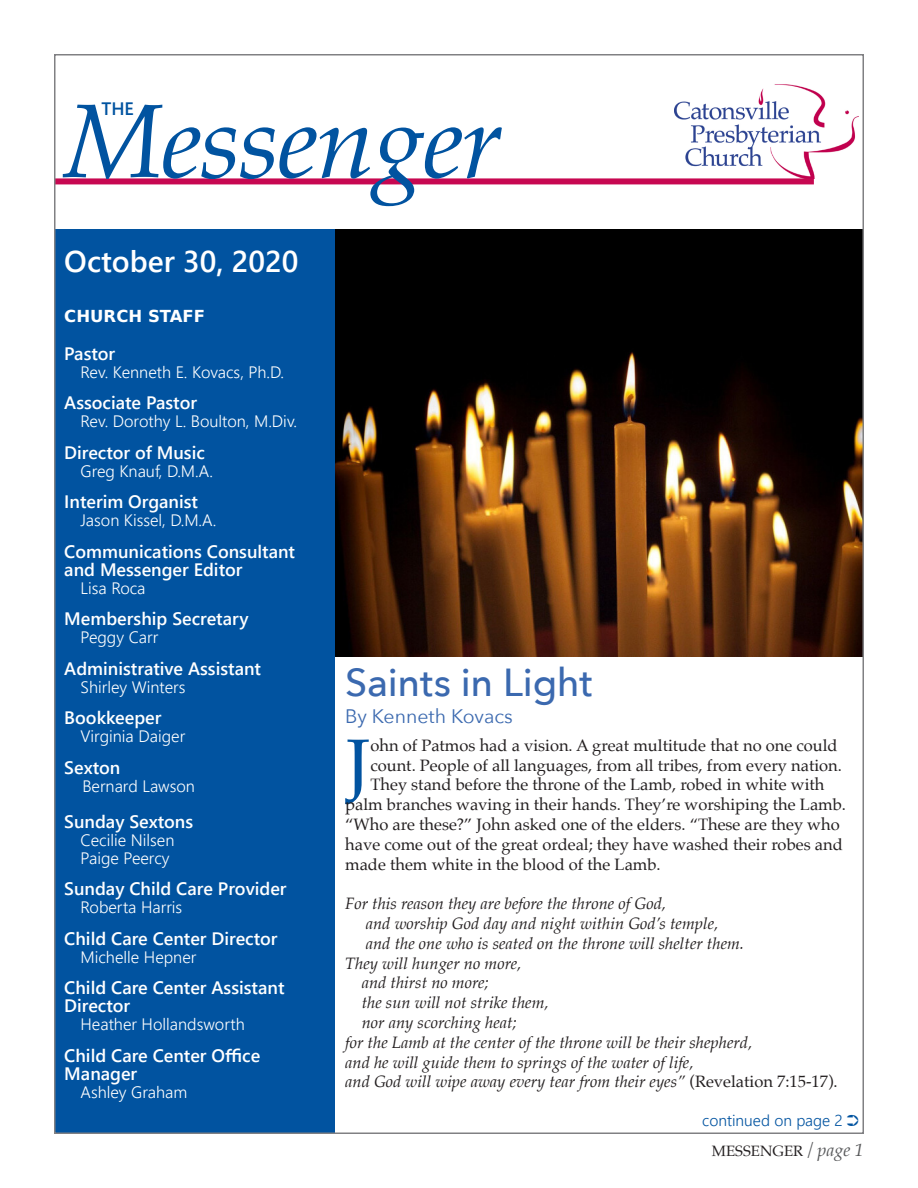
<style>
.page{position:relative;width:918px;height:1188px;background:#fff}
.page>*{position:absolute;margin:0;border:0;box-sizing:border-box;transform-origin:0 0}
.t1{font:italic 105px "Palatino";letter-spacing:-.02em;color:#0153a0}
.Body_Front_Page_Intr{font:73.2px "Palatino";color:#0153a0}
.Sidebar_headline{font:500 39px "Avenir Next";letter-spacing:-.01em;color:#3b69af}
.t2{font:30px "Webly Sleek UI Semibold";color:#fff}
.Sidebar_headline-2{font:19.5px "Avenir Next";color:#3b69af}
.t3{font:18px/18px "Webly Sleek UI Semibold";color:#fff}
.t4{font:18px "Webly Sleek UI Semibold";color:#0153a0}
.Body_Front_Page_Intr-2{font:italic 16.5px "Palatino";color:#231f20}
.Body_Front_Page_Intr-3{font:16.5px "Palatino";color:#231f20}
.Name{font:16.5px "Webly Sleek UI Semilight";color:#fff}
.t5{font:700 16.5px "Bitstream Vera Sans";color:#fff}
.t6{font:15.75px "Webly Sleek UI Semilight";color:#0153a0}
.t7{font:15px "Palatino";color:#231f20}
.s1{font-style:normal}
.s2{font-style:italic;font-size:18px;color:#57585a}
</style>
<div class="page">
<img style="left:335px;top:230px;width:526px;height:427px">
<img style="left:675px;top:84px;width:183px;height:94px">
<div style="left:56px;top:230px;width:279px;height:903px;background:#0153a0"></div>
<div style="left:55px;top:178px;width:759px;height:6px;background:#c70851"></div>
<p class="t4" style="left:101px;top:95px;width:34px">THE</p>
<p class="t1" style="left:64px;top:53px;width:440px">Messenger</p>
<p class="t2" style="left:64px;top:239px;width:236px">October 30, 2020</p>
<p class="t5" style="left:64px;top:307px;width:142px">CHURCH STAFF</p>
<p class="t3" style="left:64px;top:344px;width:52px">Pastor</p>
<p class="Name" style="left:81px;top:360px;width:205px">Rev. Kenneth E. Kovacs, Ph.D.</p>
<p class="t3" style="left:64px;top:393px;width:134px">Associate Pastor</p>
<p class="Name" style="left:81px;top:409px;width:218px">Rev. Dorothy L. Boulton, M.Div.</p>
<p class="t3" style="left:64px;top:443px;width:142px">Director of Music</p>
<p class="Name" style="left:81px;top:459px;width:134px">Greg Knauf, D.M.A.</p>
<p class="t3" style="left:64px;top:492px;width:135px">Interim Organist</p>
<p class="Name" style="left:81px;top:508px;width:137px">Jason Kissel, D.M.A.</p>
<p class="t3" style="left:64px;top:542px;width:232px">Communications Consultant and Messenger Editor</p>
<p class="Name" style="left:81px;top:576px;width:67px">Lisa Roca</p>
<p class="t3" style="left:64px;top:609px;width:186px">Membership Secretary</p>
<p class="Name" style="left:81px;top:625px;width:79px">Peggy Carr</p>
<p class="t3" style="left:64px;top:659px;width:198px">Administrative Assistant</p>
<p class="Name" style="left:81px;top:675px;width:107px">Shirley Winters</p>
<p class="t3" style="left:64px;top:708px;width:99px">Bookkeeper</p>
<p class="Name" style="left:81px;top:724px;width:106px">Virginia Daiger</p>
<p class="t3" style="left:64px;top:758px;width:58px">Sexton</p>
<p class="Name" style="left:82px;top:774px;width:114px">Bernard Lawson</p>
<p class="t3" style="left:64px;top:812px;width:130px">Sunday Sextons</p>
<p class="Name" style="left:81px;top:828px;width:95px">Cecilie Nilsen</p>
<p class="Name" style="left:81px;top:846px;width:91px">Paige Peercy</p>
<p class="t3" style="left:64px;top:879px;width:224px">Sunday Child Care Provider</p>
<p class="Name" style="left:81px;top:895px;width:103px">Roberta Harris</p>
<p class="t3" style="left:64px;top:929px;width:215px">Child Care Center Director</p>
<p class="Name" style="left:81px;top:945px;width:117px">Michelle Hepner</p>
<p class="t3" style="left:64px;top:978px;width:222px">Child Care Center Assistant<br>Director</p>
<p class="Name" style="left:81px;top:1012px;width:166px">Heather Hollandsworth</p>
<p class="t3" style="left:64px;top:1046px;width:198px">Child Care Center Office<br>Manager</p>
<p class="Name" style="left:81px;top:1080px;width:108px">Ashley Graham</p>
<p class="Sidebar_headline" style="left:345px;top:649px;width:249px">Saints in Light</p>
<p class="Sidebar_headline-2" style="left:345px;top:699px;width:169px">By Kenneth Kovacs</p>
<p class="Body_Front_Page_Intr" style="left:346px;top:704px;width:26px">J</p>
<p class="Body_Front_Page_Intr-3" style="left:370px;top:731px;width:469px">ohn of Patmos had a vision. A great multitude that no one could</p>
<p class="Body_Front_Page_Intr-3" style="left:370px;top:751px;width:473px">count. People of all languages, from all tribes, from every nation.</p>
<p class="Body_Front_Page_Intr-3" style="left:370px;top:771px;width:456px">They stand before the throne of the Lamb, robed in white with</p>
<p class="Body_Front_Page_Intr-3" style="left:345px;top:791px;width:502px">palm branches waving in their hands. They’re worshiping the Lamb.</p>
<p class="Body_Front_Page_Intr-3" style="left:345px;top:811px;width:496px">“Who are these?” John asked one of the elders. “These are they who</p>
<p class="Body_Front_Page_Intr-3" style="left:345px;top:830px;width:499px">have come out of the great ordeal; they have washed their robes and</p>
<p class="Body_Front_Page_Intr-3" style="left:345px;top:850px;width:317px">made them white in the blood of the Lamb.</p>
<p class="Body_Front_Page_Intr-2" style="left:345px;top:890px;width:322px">For this reason they are before the throne of God,</p>
<p class="Body_Front_Page_Intr-2" style="left:366px;top:909px;width:354px">and worship God day and night within God’s temple,</p>
<p class="Body_Front_Page_Intr-2" style="left:366px;top:929px;width:380px">and the one who is seated on the throne will shelter them.</p>
<p class="Body_Front_Page_Intr-2" style="left:345px;top:949px;width:178px">They will hunger no more,</p>
<p class="Body_Front_Page_Intr-2" style="left:362px;top:969px;width:129px">and thirst no more;</p>
<p class="Body_Front_Page_Intr-2" style="left:362px;top:989px;width:189px">the sun will not strike them,</p>
<p class="Body_Front_Page_Intr-2" style="left:362px;top:1008px;width:157px">nor any scorching heat;</p>
<p class="Body_Front_Page_Intr-2" style="left:345px;top:1028px;width:409px">for the Lamb at the center of the throne will be their shepherd,</p>
<p class="Body_Front_Page_Intr-2" style="left:345px;top:1048px;width:350px">and he will guide them to springs of the water of life,</p>
<p class="Body_Front_Page_Intr-2" style="left:345px;top:1068px;width:494px">and God will wipe away every tear from their eyes” <span class="s1">(Revelation 7:15-17).</span></p>
<p class="t6" style="left:702px;top:1109px;width:158px">continued on page 2 ➲</p>
<p class="t7" style="left:712px;top:1139px;width:154px">MESSENGER <span class="s2">/ page 1</span></p>
</div>
